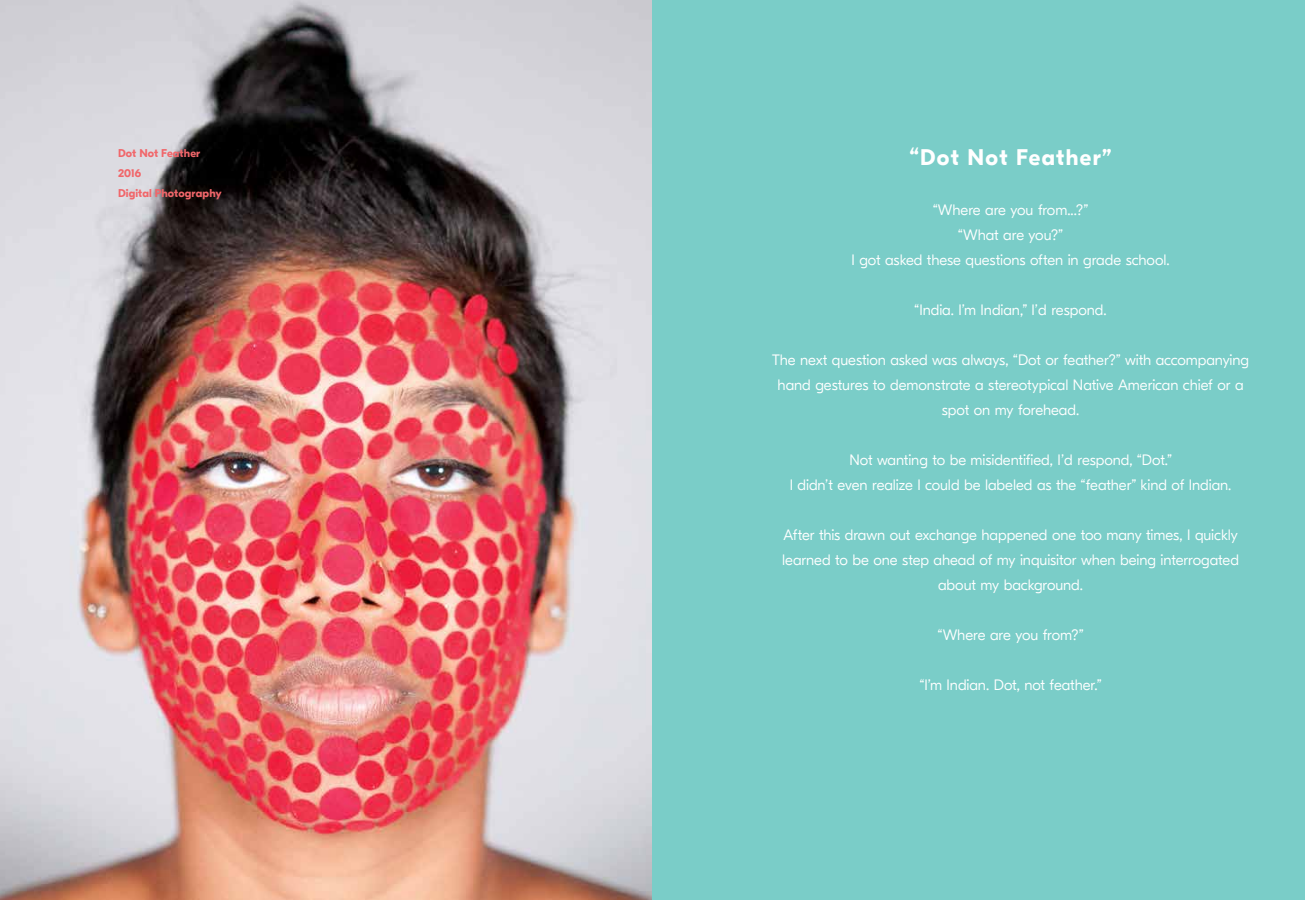
<style>
.page{position:relative;width:1305px;height:900px;background:#fff}
.page>*{position:absolute;margin:0;border:0;box-sizing:border-box;transform-origin:0 0}
.t1{font:700 22.5px "GT Eesti Pro Display";letter-spacing:.06em;color:#fff}
.t2{font:300 15px/25px "GT Eesti Pro Display";letter-spacing:-.005em;color:#fff;text-align:center}
.t3{font:700 11.25px/20px "GT Eesti Pro Display";letter-spacing:.01em;color:#f1666a}
</style>
<div class="page">
<img style="left:0;top:0;width:652px;height:900px">
<div style="left:652px;top:0;width:653px;height:900px;background:#7acdc8"></div>
<p class="t3" style="left:118px;top:143px;width:105px">Dot Not Feather<br>2016<br>Digital Photography</p>
<h1 class="t1" style="left:910px;top:145px;width:202px">“Dot Not Feather”</h1>
<p class="t2" style="left:852px;top:198px;width:320px">“Where are you from...?”<br>“What are you?”<br>I got asked these questions often in grade school.</p>
<p class="t2" style="left:915px;top:298px;width:194px">“India. I’m Indian,” I’d respond.</p>
<p class="t2" style="left:772px;top:348px;width:479px">The next question asked was always, “Dot or feather?” with accompanying hand gestures to demonstrate a stereotypical Native American chief or a spot on my forehead.</p>
<p class="t2" style="left:790px;top:448px;width:443px">Not wanting to be misidentified, I’d respond, “Dot.”<br>I didn’t even realize I could be labeled as the “feather” kind of Indian.</p>
<p class="t2" style="left:782px;top:523px;width:458px">After this drawn out exchange happened one too many times, I quickly learned to be one step ahead of my inquisitor when being interrogated about my background.</p>
<p class="t2" style="left:938px;top:623px;width:147px">“Where are you from?”</p>
<p class="t2" style="left:920px;top:673px;width:183px">“I’m Indian. Dot, not feather.”</p>
</div>
